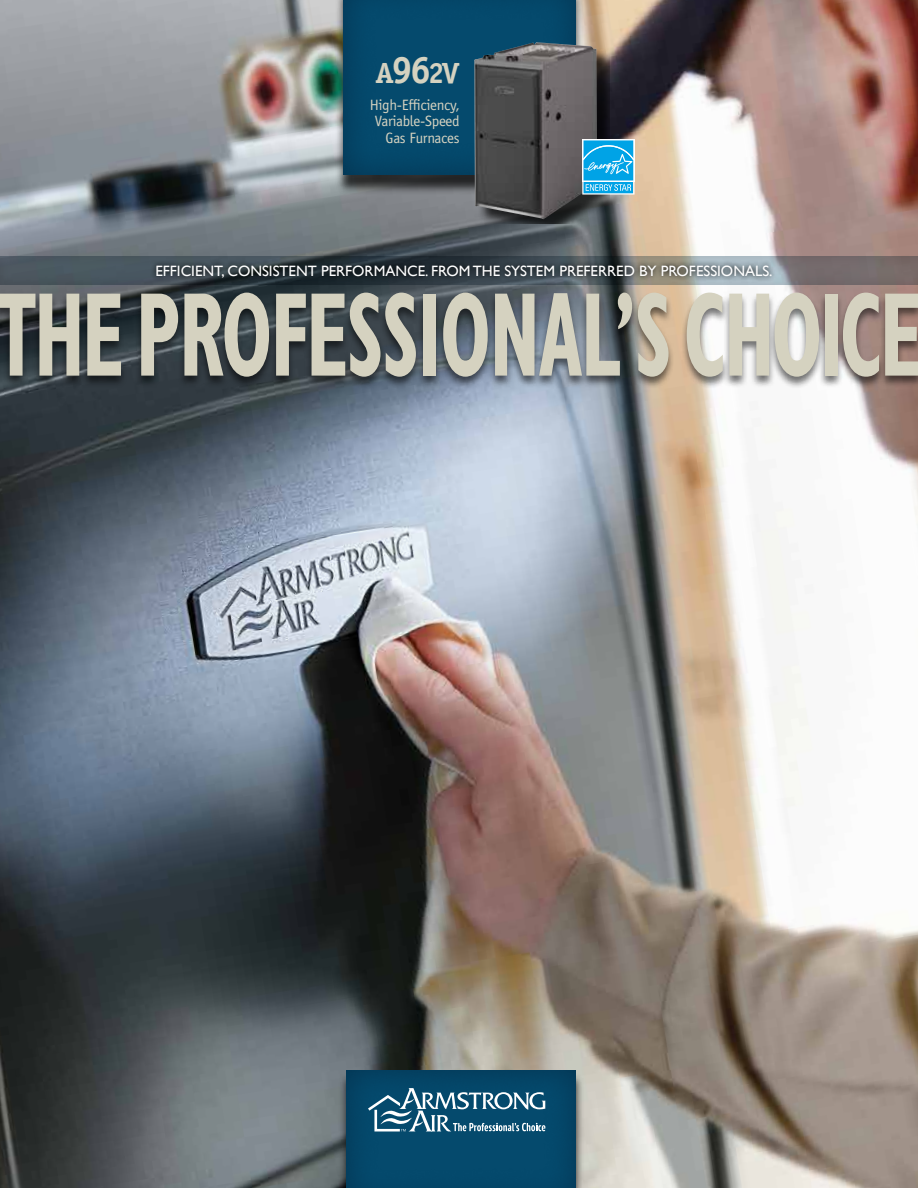
<style>
.page{position:relative;width:918px;height:1188px;background:#fff}
.page>*{position:absolute;margin:0;border:0;box-sizing:border-box;transform-origin:0 0}
.t1{font:700 condensed 120px "Gill Sans Std";letter-spacing:-.02em;color:#d5d2c0;scale:.69 1}
.t2{font:700 29.25px "Officina Serif Std";color:#d5d2c0}
.t3{font:15px "Gill Sans";color:#fff}
.t4{font:15px/16.5px "Officina Sans Std";letter-spacing:-.02em;color:#d5d2c0;text-align:right}
.s1{font-size:38.25px}
</style>
<div class="page">
<img style="left:0;top:0;width:918px;height:1188px">
<div style="left:335px;top:0;width:249px;height:195px;background:#000;opacity:.75"></div>
<div style="left:341px;top:0;width:236px;height:176px;background:#054a6d"></div>
<div style="left:338px;top:1073px;width:247px;height:115px;background:#000;opacity:.75"></div>
<div style="left:344px;top:1068px;width:232px;height:120px;background:#04486b"></div>
<svg style="left:368px;top:1088px;width:177px;height:44px"></svg>
<div style="left:477px;top:45px;width:133px;height:178px;background:#000;opacity:.75"></div>
<img style="left:474px;top:42px;width:123px;height:177px">
<div style="left:582px;top:139px;width:53px;height:43px;background:#fff"></div>
<svg style="left:582px;top:140px;width:53px;height:55px"></svg>
<svg style="left:0;top:256px;width:918px;height:30px"></svg>
<div style="left:0;top:292px;width:918px;height:97px;background:#000;opacity:.54"></div>
<svg style="left:151px;top:260px;width:626px;height:23px"></svg>
<h2 class="t2" style="left:376px;top:54px;width:86px">A<span class="s1">96</span>2V</h2>
<p class="t4" style="left:370px;top:97px;width:92px">High-Efficiency,<br>Variable-Speed<br>Gas Furnaces</p>
<p class="t3" style="left:155px;top:262px;width:16px">EFFICIENT</p>
<p class="t3" style="left:221px;top:262px;width:16px">, CONSISTENT</p>
<p class="t3" style="left:321px;top:262px;width:10px">PERFOR</p>
<p class="t3" style="left:374px;top:262px;width:23px">MANCE</p>
<p class="t3" style="left:425px;top:262px;width:58px">. FROM THE</p>
<p class="t3" style="left:504px;top:262px;width:65px">SYSTE M PREFERRED</p>
<p class="t3" style="left:639px;top:262px;width:31px">BY PROFESSIONALS</p>
<p class="t3" style="left:769px;top:262px;width:5px">.</p>
<h1 class="t1" style="left:-5px;top:264px;width:1344px">THE PROFESSIONAL’S CHOICE</h1>
</div>
